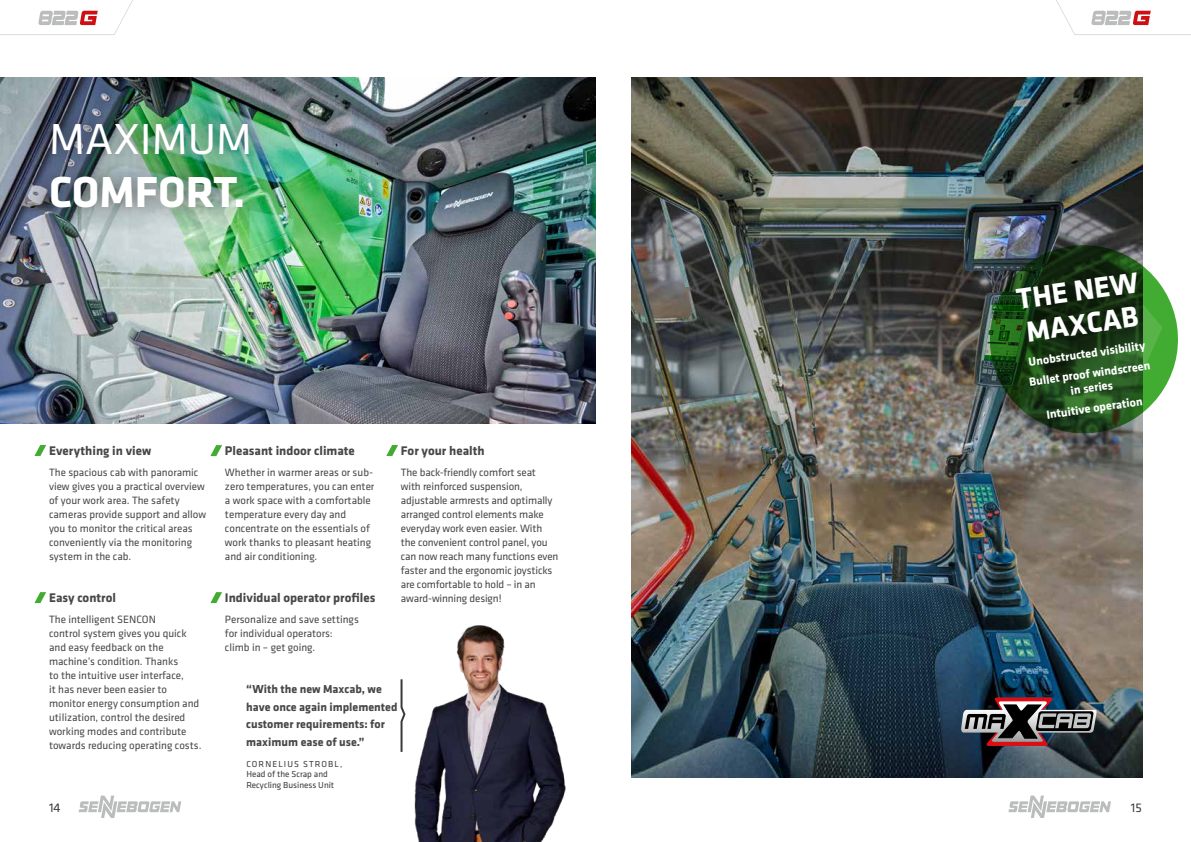
<style>
.page{position:relative;width:1191px;height:842px;background:#fff}
.page>*{position:absolute;margin:0;border:0;box-sizing:border-box;transform-origin:0 0}
.t1{font:700 45px "Klavika Basic";letter-spacing:-.005em;color:#fff}
.t2{font:45px "Klavika Basic";color:#fff}
.t3{font:700 30px/34px "Klavika Basic";color:#fff}
.t4{font:700 13px "Klavika Basic";color:#474746}
.t5{font:13px "Klavika Basic";color:#3a3a39}
.t6{font:700 12.2px/20.2px "Klavika Basic";color:#fff}
.t7{font:700 12px/17.5px "Klavika Basic";color:#474746}
.t8{font:11px/14px "Klavika Basic";color:#474746}
.t9{font:9px/10.5px "Klavika Basic";color:#3a3a39}
</style>
<div class="page">
<svg style="left:79px;top:795px;width:102px;height:23px"></svg>
<img style="left:631px;top:77px;width:511px;height:700px">
<img style="left:0;top:77px;width:595px;height:347px">
<img style="left:414px;top:625px;width:152px;height:217px">
<img style="left:961px;top:697px;width:136px;height:49px">
<svg style="left:983px;top:239px;width:195px;height:153px"></svg>
<img style="left:983px;top:243px;width:179px;height:197px">
<div style="left:26px;top:100px;width:248px;height:131px;background:#000;opacity:.7"></div>
<svg style="left:400px;top:679px;width:6px;height:73px"></svg>
<svg style="left:1008px;top:795px;width:103px;height:23px"></svg>
<svg style="left:34px;top:445px;width:12px;height:11px"></svg>
<svg style="left:210px;top:445px;width:12px;height:11px"></svg>
<svg style="left:386px;top:445px;width:12px;height:11px"></svg>
<svg style="left:34px;top:592px;width:12px;height:11px"></svg>
<svg style="left:210px;top:592px;width:12px;height:11px"></svg>
<svg style="left:1056px;top:0;width:135px;height:35px"></svg>
<svg style="left:0;top:0;width:133px;height:35px"></svg>
<h1 class="t2" style="left:49px;top:110px;width:205px">MAXIMUM</h1>
<h1 class="t1" style="left:49px;top:159px;width:198px">COMFORT.</h1>
<p class="t4" style="left:49px;top:441px;width:104px">Everything in view</p>
<p class="t8" style="left:49px;top:465px;width:159px">The spacious cab with panoramic view gives you a practical overview of your work area. The safety cameras provide support and allow you to monitor the critical areas conveniently via the monitoring system in the cab.</p>
<p class="t4" style="left:225px;top:441px;width:131px">Pleasant indoor climate</p>
<p class="t8" style="left:225px;top:465px;width:151px">Whether in warmer areas or sub&shy;zero temperatures, you can enter a work space with a comfortable temperature every day and concentrate on the essentials of work thanks to pleasant heating and air conditioning.</p>
<p class="t4" style="left:401px;top:441px;width:85px">For your health</p>
<p class="t8" style="left:401px;top:465px;width:159px">The back-friendly comfort seat with reinforced suspension, adjustable armrests and optimally arranged control elements make everyday work even easier. With the convenient control panel, you can now reach many functions even faster and the ergonomic joysticks are comfortable to hold – in an</p>
<p class="t4" style="left:49px;top:588px;width:69px">Easy control</p>
<p class="t8" style="left:401px;top:591px;width:102px">award-winning design!</p>
<p class="t8" style="left:49px;top:612px;width:154px">The intelligent SENCON<br>control system gives you quick and easy feedback on the machine’s condition. Thanks<br>to the intuitive user interface,<br>it has never been easier to monitor energy consumption and utilization, control the desired working modes and contribute towards reducing operating costs.</p>
<p class="t4" style="left:225px;top:588px;width:152px">Individual operator profiles</p>
<p class="t8" style="left:225px;top:612px;width:135px">Personalize and save settings for individual operators: climb in – get going.</p>
<p class="t7" style="left:246px;top:680px;width:153px">“With the new Maxcab, we have once again implemented customer requirements: for maximum ease of use.”</p>
<p class="t9" style="left:246px;top:758px;width:97px">CORNELIUS STROBL,<br>Head of the Scrap and<br>Recycling Business Unit</p>
<p class="t5" style="left:49px;top:799px;width:13px">14</p>
<h2 class="t3" style="left:1014px;top:281px;width:124px;rotate:-8deg">THE NEW<br>MAXCAB</h2>
<p class="t6" style="left:1025px;top:351px;width:124px;rotate:-8deg">Unobstructed visibility<br>Bullet proof windscreen</p>
<p class="t6" style="left:1042px;top:384px;width:99px;text-align:center;rotate:-8deg">in series<br>Intuitive operation</p>
<p class="t5" style="left:1131px;top:799px;width:12px">15</p>
</div>
